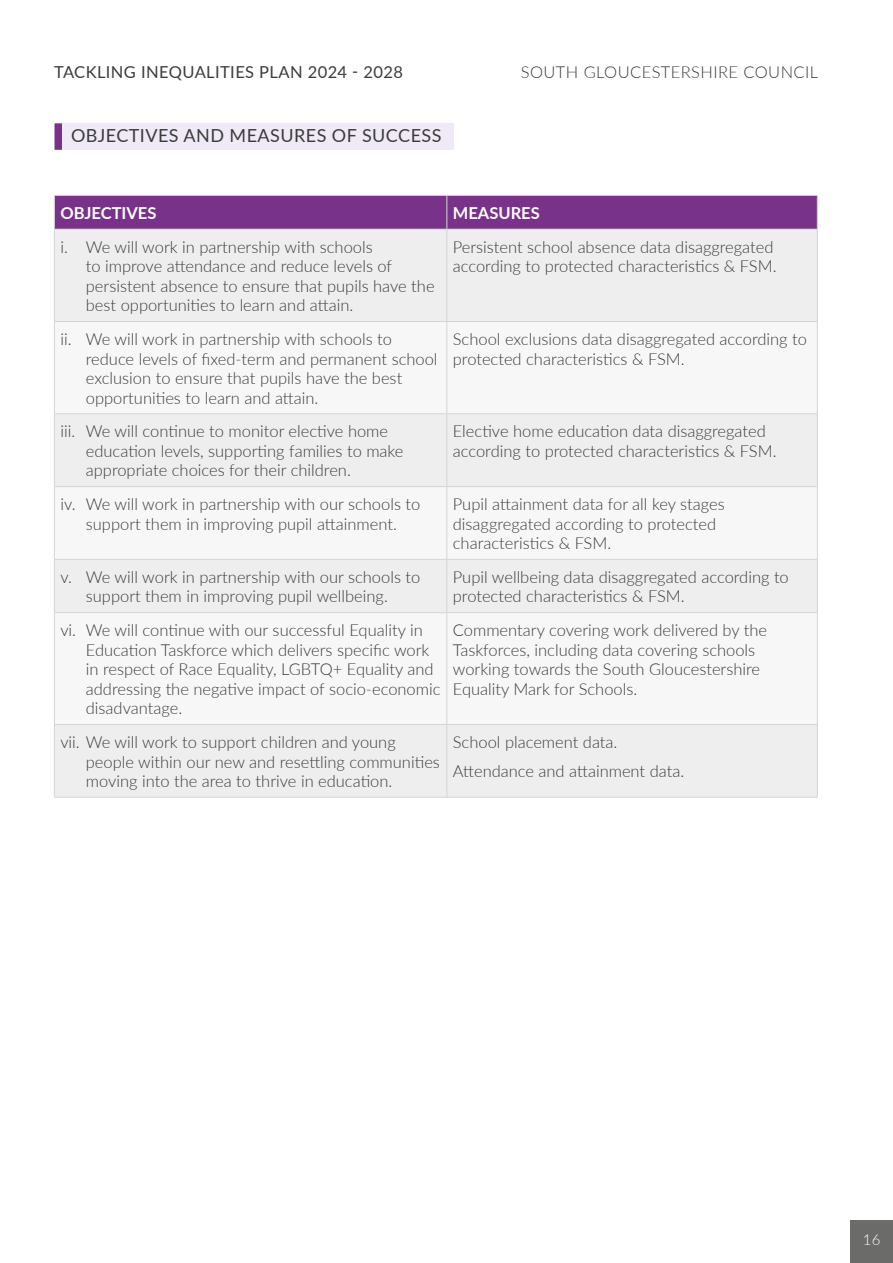
<style>
.page{position:relative;width:893px;height:1263px;background:#fff}
.page>*{position:absolute;margin:0;border:0;box-sizing:border-box;transform-origin:0 0}
.Subhead{font:18px "Lato";letter-spacing:.025em;color:#3c3c3b}
.Table_Text_11pt{font:300 16.5px/19.5px "Lato";color:#3c3c3b}
.t1{font:16.5px "Lato";letter-spacing:.025em;color:#3c3c3b}
.Table_Text_11pt-2{font:300 16.5px "Lato";letter-spacing:.025em;color:#3c3c3b}
.Bullets{font:700 16.5px "Lato";color:#fff}
.t2{font:300 15px "Lato";color:#fff}
</style>
<div class="page">
<div style="left:850px;top:1220px;width:43px;height:43px;background:#6b6b6a"></div>
<div style="left:63px;top:123px;width:391px;height:27px;background:#f0eaf6"></div>
<div style="left:55px;top:123px;width:7px;height:27px;background:#79328a"></div>
<div style="left:55px;top:196px;width:762px;height:33px;background:#79328a"></div>
<div style="left:55px;top:230px;width:762px;height:567px;background:#eee"></div>
<svg style="left:55px;top:322px;width:762px;height:402px"></svg>
<hr style="left:54px;top:195px;width:393px;height:1px;background:#d5d5d5">
<hr style="left:54px;top:196px;width:1px;height:33px;background:#d5d5d5">
<hr style="left:447px;top:195px;width:371px;height:1px;background:#d5d5d5">
<hr style="left:446px;top:196px;width:1px;height:33px;background:#d5d5d5">
<hr style="left:817px;top:196px;width:1px;height:33px;background:#d5d5d5">
<hr style="left:54px;top:229px;width:393px;height:1px;background:#d5d5d5">
<hr style="left:54px;top:230px;width:1px;height:91px;background:#d5d5d5">
<hr style="left:447px;top:229px;width:371px;height:1px;background:#d5d5d5">
<hr style="left:446px;top:230px;width:1px;height:91px;background:#d5d5d5">
<hr style="left:817px;top:230px;width:1px;height:91px;background:#d5d5d5">
<hr style="left:54px;top:321px;width:393px;height:1px;background:#d5d5d5">
<hr style="left:54px;top:322px;width:1px;height:91px;background:#d5d5d5">
<hr style="left:447px;top:321px;width:371px;height:1px;background:#d5d5d5">
<hr style="left:446px;top:322px;width:1px;height:91px;background:#d5d5d5">
<hr style="left:817px;top:322px;width:1px;height:91px;background:#d5d5d5">
<hr style="left:54px;top:413px;width:393px;height:1px;background:#d5d5d5">
<hr style="left:54px;top:414px;width:1px;height:72px;background:#d5d5d5">
<hr style="left:447px;top:413px;width:371px;height:1px;background:#d5d5d5">
<hr style="left:446px;top:414px;width:1px;height:72px;background:#d5d5d5">
<hr style="left:817px;top:414px;width:1px;height:72px;background:#d5d5d5">
<hr style="left:54px;top:486px;width:393px;height:1px;background:#d5d5d5">
<hr style="left:54px;top:487px;width:1px;height:72px;background:#d5d5d5">
<hr style="left:447px;top:486px;width:371px;height:1px;background:#d5d5d5">
<hr style="left:446px;top:487px;width:1px;height:72px;background:#d5d5d5">
<hr style="left:817px;top:487px;width:1px;height:72px;background:#d5d5d5">
<hr style="left:54px;top:559px;width:393px;height:1px;background:#d5d5d5">
<hr style="left:54px;top:560px;width:1px;height:52px;background:#d5d5d5">
<hr style="left:447px;top:559px;width:371px;height:1px;background:#d5d5d5">
<hr style="left:446px;top:560px;width:1px;height:52px;background:#d5d5d5">
<hr style="left:817px;top:560px;width:1px;height:52px;background:#d5d5d5">
<hr style="left:54px;top:612px;width:393px;height:1px;background:#d5d5d5">
<hr style="left:54px;top:613px;width:1px;height:111px;background:#d5d5d5">
<hr style="left:447px;top:612px;width:371px;height:1px;background:#d5d5d5">
<hr style="left:446px;top:613px;width:1px;height:111px;background:#d5d5d5">
<hr style="left:817px;top:613px;width:1px;height:111px;background:#d5d5d5">
<hr style="left:54px;top:724px;width:393px;height:1px;background:#d5d5d5">
<hr style="left:54px;top:725px;width:1px;height:72px;background:#d5d5d5">
<hr style="left:447px;top:724px;width:371px;height:1px;background:#d5d5d5">
<hr style="left:446px;top:725px;width:1px;height:72px;background:#d5d5d5">
<hr style="left:817px;top:725px;width:1px;height:72px;background:#d5d5d5">
<hr style="left:54px;top:797px;width:393px;height:1px;background:#d5d5d5">
<hr style="left:447px;top:797px;width:371px;height:1px;background:#d5d5d5">
<p class="t1" style="left:54px;top:60px;width:350px">TACKLING INEQUALITIES PLAN 2024 - 2028</p>
<p class="Table_Text_11pt-2" style="left:521px;top:61px;width:299px">SOUTH GLOUCESTERSHIRE COUNCIL</p>
<p class="Subhead" style="left:71px;top:123px;width:372px">OBJECTIVES AND MEASURES OF SUCCESS</p>
<p class="Bullets" style="left:60px;top:201px;width:98px">OBJECTIVES</p>
<p class="Bullets" style="left:453px;top:201px;width:88px">MEASURES</p>
<p class="Table_Text_11pt" style="left:86px;top:236px;width:350px;text-indent:-26px">i. We will work in partnership with schools<br>to improve attendance and reduce levels of persistent absence to ensure that pupils have the best opportunities to learn and attain.</p>
<p class="Table_Text_11pt" style="left:453px;top:236px;width:325px">Persistent school absence data disaggregated according to protected characteristics &amp; FSM.</p>
<p class="Table_Text_11pt" style="left:86px;top:329px;width:353px;text-indent:-26px">ii. We will work in partnership with schools to reduce levels of fixed-term and permanent school exclusion to ensure that pupils have the best opportunities to learn and attain.</p>
<p class="Table_Text_11pt" style="left:453px;top:329px;width:356px">School exclusions data disaggregated according to protected characteristics &amp; FSM.</p>
<p class="Table_Text_11pt" style="left:86px;top:421px;width:319px;text-indent:-26px">iii. We will continue to monitor elective home education levels, supporting families to make appropriate choices for their children.</p>
<p class="Table_Text_11pt" style="left:453px;top:421px;width:325px">Elective home education data disaggregated according to protected characteristics &amp; FSM.</p>
<p class="Table_Text_11pt" style="left:60px;top:494px;width:361px;text-align:center">iv. We will work in partnership with our schools to support them in improving pupil attainment.</p>
<p class="Table_Text_11pt" style="left:453px;top:494px;width:273px">Pupil attainment data for all key stages disaggregated according to protected characteristics &amp; FSM.</p>
<p class="Table_Text_11pt" style="left:60px;top:567px;width:361px;text-align:center">v. We will work in partnership with our schools to support them in improving pupil wellbeing.</p>
<p class="Table_Text_11pt" style="left:453px;top:567px;width:337px">Pupil wellbeing data disaggregated according to protected characteristics &amp; FSM.</p>
<p class="Table_Text_11pt" style="left:86px;top:620px;width:356px;text-indent:-26px">vi. We will continue with our successful Equality in Education Taskforce which delivers specific work in respect of Race Equality, LGBTQ+ Equality and addressing the negative impact of socio-economic disadvantage.</p>
<p class="Table_Text_11pt" style="left:453px;top:620px;width:316px">Commentary covering work delivered by the Taskforces, including data covering schools working towards the South Gloucestershire Equality Mark for Schools.</p>
<p class="Table_Text_11pt" style="left:86px;top:732px;width:356px;text-indent:-26px">vii. We will work to support children and young people within our new and resettling communities moving into the area to thrive in education.</p>
<p class="Table_Text_11pt" style="left:453px;top:732px;width:166px">School placement data.</p>
<p class="Table_Text_11pt" style="left:453px;top:760px;width:233px">Attendance and attainment data.</p>
<p class="t2" style="left:863px;top:1229px;width:19px">16</p>
</div>
